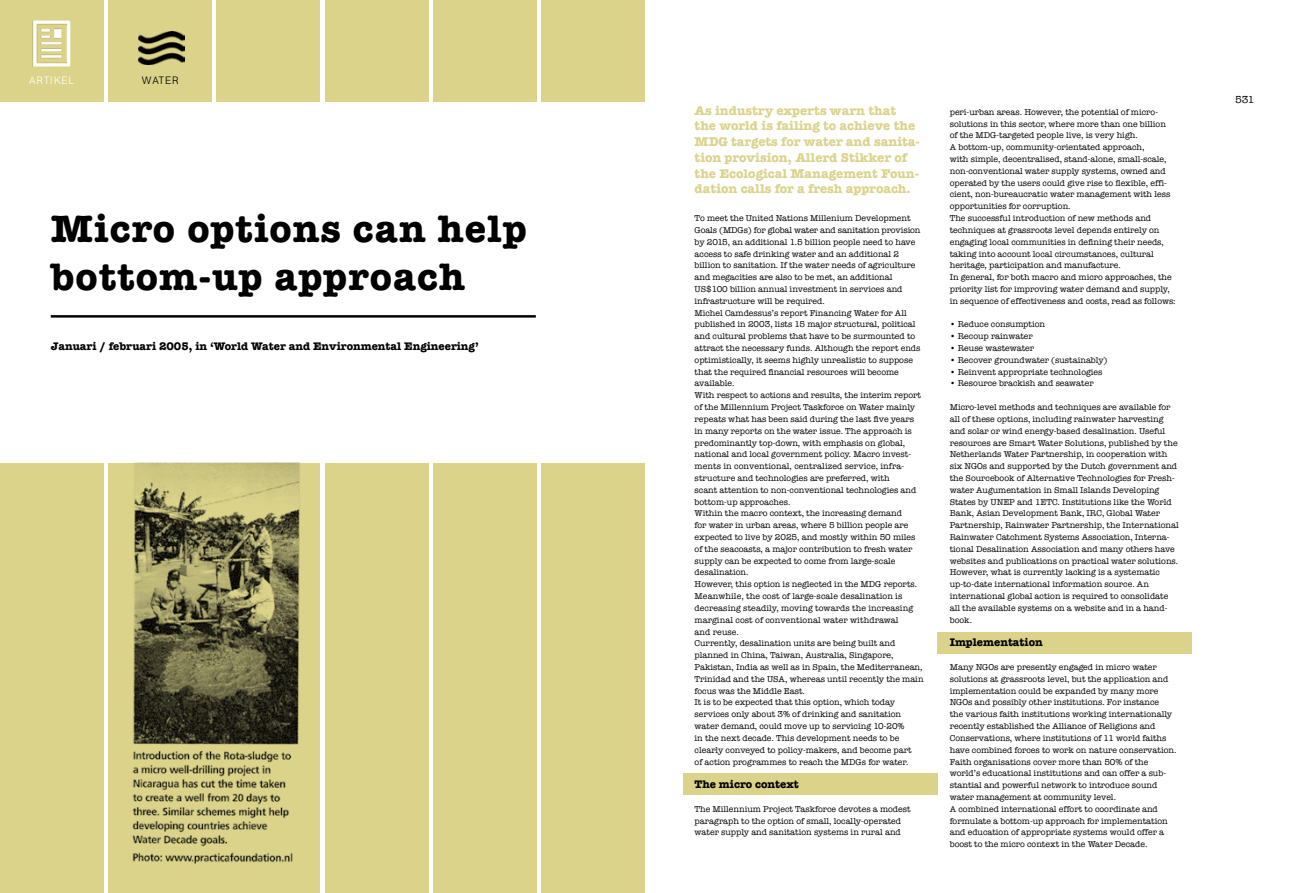
<style>
.page{position:relative;width:1290px;height:893px;background:#fff}
.page>*{position:absolute;margin:0;border:0;box-sizing:border-box;transform-origin:0 0}
.t1{font:700 39.38px/48.1px "American Typewriter";letter-spacing:.03em;color:#000}
.t2{font:700 13.12px/15.8px "American Typewriter";color:#dbd38a}
.t3{font:700 11.38px "American Typewriter";color:#000}
.t4{font:300 10.5px "AK12";letter-spacing:.1em;color:#fff}
.t5{font:300 10.5px "AK12";letter-spacing:.1em;color:#000}
.t6{font:10.5px "American Typewriter";color:#000}
.t7{font:8.75px/11.8px "American Typewriter";color:#000}
</style>
<div class="page">
<div style="left:433px;top:0;width:104px;height:893px;background:#dbd38a"></div>
<div style="left:542px;top:0;width:103px;height:893px;background:#dbd38a"></div>
<div style="left:217px;top:0;width:103px;height:893px;background:#dbd38a"></div>
<div style="left:325px;top:0;width:103px;height:893px;background:#dbd38a"></div>
<div style="left:0;top:0;width:103px;height:893px;background:#dbd38a"></div>
<div style="left:108px;top:0;width:104px;height:893px;background:#dbd38a"></div>
<div style="left:0;top:103px;width:645px;height:360px;background:#fff"></div>
<hr style="left:51px;top:315px;width:485px;height:3px;background:#000">
<img style="left:138px;top:32px;width:46px;height:32px">
<img style="left:132px;top:463px;width:168px;height:408px">
<div style="left:938px;top:632px;width:254px;height:21px;background:#dbd38a"></div>
<div style="left:683px;top:774px;width:255px;height:21px;background:#dbd38a"></div>
<img style="left:33px;top:20px;width:37px;height:46px">
<p class="t4" style="left:29px;top:74px;width:46px">ARTIKEL</p>
<p class="t5" style="left:142px;top:74px;width:38px">WATER</p>
<h1 class="t1" style="left:51px;top:203px;width:477px">Micro options can help bottom-up approach</h1>
<h3 class="t3" style="left:51px;top:337px;width:429px">Januari / februari 2005, in ‘World Water and Environmental Engineering’</h3>
<h2 class="t2" style="left:694px;top:102px;width:227px">As industry experts warn that the world is failing to achieve the MDG targets for water and sanita&shy;tion provision, Allerd Stikker of the Ecological Management Foun&shy;dation calls for a fresh approach.</h2>
<p class="t7" style="left:694px;top:212px;width:230px">To meet the United Nations Millenium Development Goals (MDGs) for global water and sanitation provision by 2015, an additional 1.5 billion people need to have access to safe drinking water and an additional 2 billion to sanitation. If the water needs of agriculture and megacities are also to be met, an additional US$100 billion annual investment in services and infrastructure will be required.<br>Michel Camdessus’s report Financing Water for All published in 2003, lists 15 major structural, political and cultural problems that have to be surmounted to attract the necessary funds. Although the report ends optimistically, it seems highly unrealistic to suppose that the required financial resources will become available.<br>With respect to actions and results, the interim report of the Millennium Project Taskforce on Water mainly repeats what has been said during the last five years in many reports on the water issue. The approach is predominantly top-down, with emphasis on global, national and local government policy. Macro invest&shy;ments in conventional, centralized service, infra&shy;structure and technologies are preferred, with<br>scant attention to non-conventional technologies and bottom-up approaches.<br>Within the macro context, the increasing demand<br>for water in urban areas, where 5 billion people are expected to live by 2025, and mostly within 50 miles of the seacoasts, a major contribution to fresh water supply can be expected to come from large-scale desalination.<br>However, this option is neglected in the MDG reports.<br>Meanwhile, the cost of large-scale desalination is decreasing steadily, moving towards the increasing marginal cost of conventional water withdrawal<br>and reuse.<br>Currently, desalination units are being built and planned in China, Taiwan, Australia, Singapore, Pakistan, India as well as in Spain, the Mediterranean, Trinidad and the USA, whereas until recently the main focus was the Middle East.<br>It is to be expected that this option, which today services only about 3% of drinking and sanitation water demand, could move up to servicing 10-20%<br>in the next decade. This development needs to be clearly conveyed to policy-makers, and become part<br>of action programmes to reach the MDGs for water.</p>
<h3 class="t3" style="left:694px;top:774px;width:106px">The micro context</h3>
<p class="t7" style="left:694px;top:803px;width:217px">The Millennium Project Taskforce devotes a modest paragraph to the option of small, locally-operated water supply and sanitation systems in rural and</p>
<p class="t7" style="left:950px;top:106px;width:227px">peri-urban areas. However, the potential of micro&shy;solutions in this sector, where more than one billion of the MDG-targeted people live, is very high.<br>A bottom-up, community-orientated approach,<br>with simple, decentralised, stand-alone, small-scale, non-conventional water supply systems, owned and operated by the users could give rise to flexible, effi&shy;cient, non-bureaucratic water management with less opportunities for corruption.<br>The successful introduction of new methods and techniques at grassroots level depends entirely on engaging local communities in defining their needs, taking into account local circumstances, cultural heritage, participation and manufacture.<br>In general, for both macro and micro approaches, the priority list for improving water demand and supply, in sequence of effectiveness and costs, read as follows:</p>
<p class="t7" style="left:950px;top:318px;width:97px">• Reduce consumption</p>
<p class="t7" style="left:950px;top:330px;width:85px">• Recoup rainwater</p>
<p class="t7" style="left:950px;top:342px;width:86px">• Reuse wastewater</p>
<p class="t7" style="left:950px;top:354px;width:159px">• Recover groundwater (sustainably)</p>
<p class="t7" style="left:950px;top:366px;width:154px">• Reinvent appropriate technologies</p>
<p class="t7" style="left:950px;top:377px;width:145px">• Resource brackish and seawater</p>
<p class="t7" style="left:950px;top:401px;width:230px">Micro-level methods and techniques are available for all of these options, including rainwater harvesting and solar or wind energy-based desalination. Useful resources are Smart Water Solutions, published by the Netherlands Water Partnership, in cooperation with six NGOs and supported by the Dutch government and the Sourcebook of Alternative Technologies for Fresh&shy;water Augumentation in Small Islands Developing States by UNEP and 1ETC. Institutions like the World Bank, Asian Development Bank, IRC, Global Water Partnership, Rainwater Partnership, the International Rainwater Catchment Systems Association, Interna&shy;tional Desalination Association and many others have websites and publications on practical water solutions.<br>However, what is currently lacking is a systematic up-to-date international information source. An international global action is required to consolidate all the available systems on a website and in a hand&shy;book.</p>
<h3 class="t3" style="left:950px;top:633px;width:95px">Implementation</h3>
<p class="t7" style="left:950px;top:661px;width:228px">Many NGOs are presently engaged in micro water solutions at grassroots level, but the application and implementation could be expanded by many more NGOs and possibly other institutions. For instance<br>the various faith institutions working internationally recently established the Alliance of Religions and Conservations, where institutions of 11 world faiths have combined forces to work on nature conservation.<br>Faith organisations cover more than 50% of the world’s educational institutions and can offer a sub&shy;stantial and powerful network to introduce sound water management at community level.<br>A combined international effort to coordinate and formulate a bottom-up approach for implementation and education of appropriate systems would offer a boost to the micro context in the Water Decade.</p>
<p class="t6" style="left:1235px;top:91px;width:21px">531</p>
</div>
